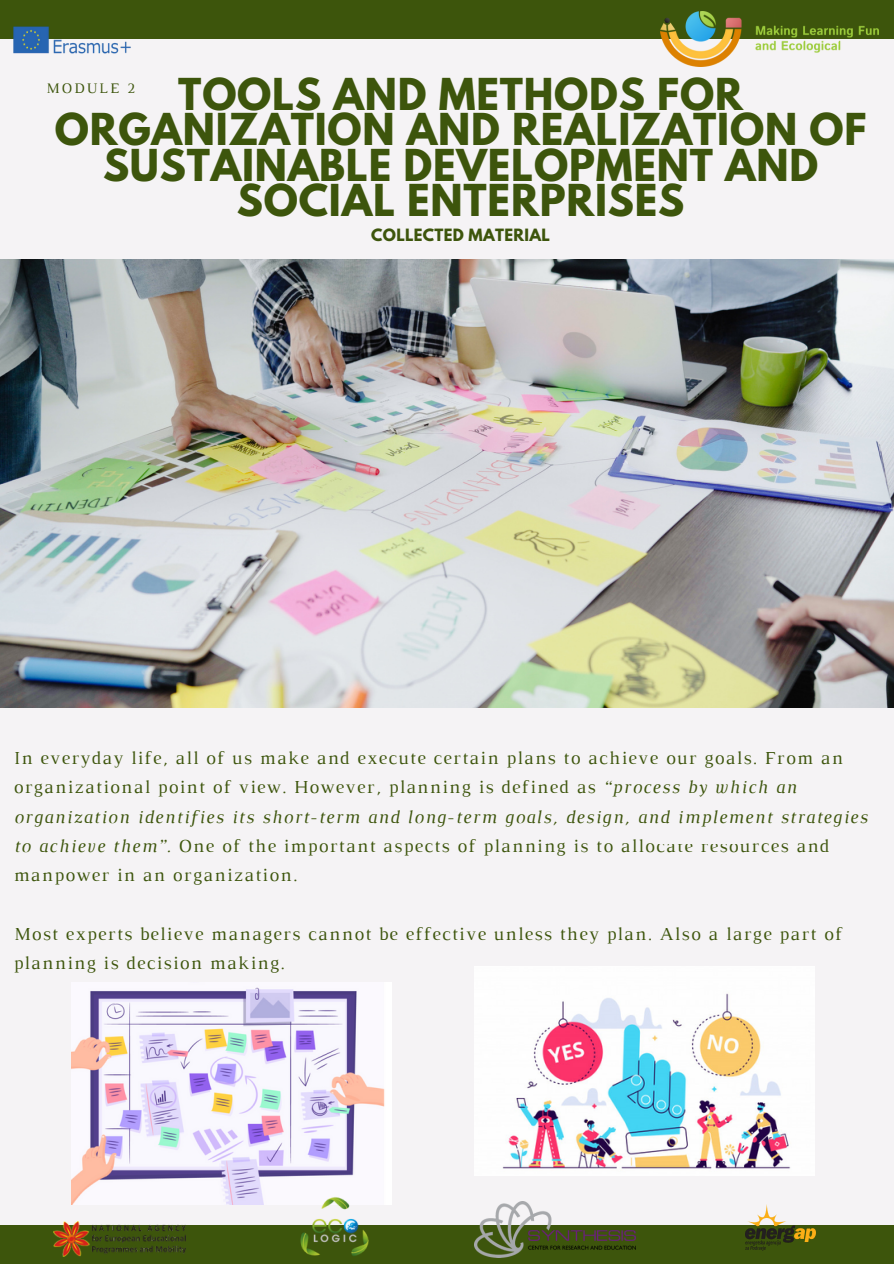
<style>
.page{position:relative;width:894px;height:1264px;background:#fff}
.page>*{position:absolute;margin:0;border:0;box-sizing:border-box;transform-origin:0 0}
.t1{font:700 39px/35.2px "League Spartan";letter-spacing:.02em;color:#3d550c;text-align:center}
.t2{font:18.75px/29.2px "Luthier";letter-spacing:.07em;color:#3d550c}
.t3{font:700 15px "League Spartan";letter-spacing:.02em;color:#3d550c}
.t4{font:14.85px "Luthier";letter-spacing:.14em;color:#3d550c}
.s1{font-style:italic}
</style>
<div class="page">
<div style="left:0;top:0;width:893px;height:1263px;background:#f5f3f5"></div>
<div style="left:0;top:1224px;width:893px;height:39px;background:#3d550c"></div>
<div style="left:0;top:0;width:893px;height:39px;background:#3d550c"></div>
<img style="left:0;top:259px;width:893px;height:449px">
<img style="left:71px;top:982px;width:320px;height:222px">
<img style="left:474px;top:966px;width:340px;height:209px">
<img style="left:660px;top:12px;width:218px;height:55px">
<img style="left:14px;top:26px;width:117px;height:28px">
<img style="left:292px;top:1196px;width:84px;height:60px">
<img style="left:54px;top:1221px;width:131px;height:35px">
<img style="left:745px;top:1204px;width:70px;height:47px">
<img style="left:474px;top:1201px;width:161px;height:56px">
<p class="t1" style="left:55px;top:81px;width:813px">TOOLS AND METHODS FOR<br>ORGANIZATION AND REALIZATION OF<br>SUSTAINABLE DEVELOPMENT AND<br>SOCIAL ENTERPRISES</p>
<p class="t4" style="left:46px;top:82px;width:91px">MODULE 2</p>
<p class="t3" style="left:371px;top:227px;width:180px">COLLECTED MATERIAL</p>
<p class="t2" style="left:14px;top:744px;width:855px">In everyday life, all of us make and execute certain plans to achieve our goals. From an organizational point of view. However, planning is defined as <span class="s1">“process by which an organization identifies its short-term and long-term goals, design, and implement strategies to achieve them”.</span> One of the important aspects of planning is to allocate resources and manpower in an organization.</p>
<p class="t2" style="left:14px;top:920px;width:830px">Most experts believe managers cannot be effective unless they plan. Also a large part of planning is decision making.</p>
</div>
